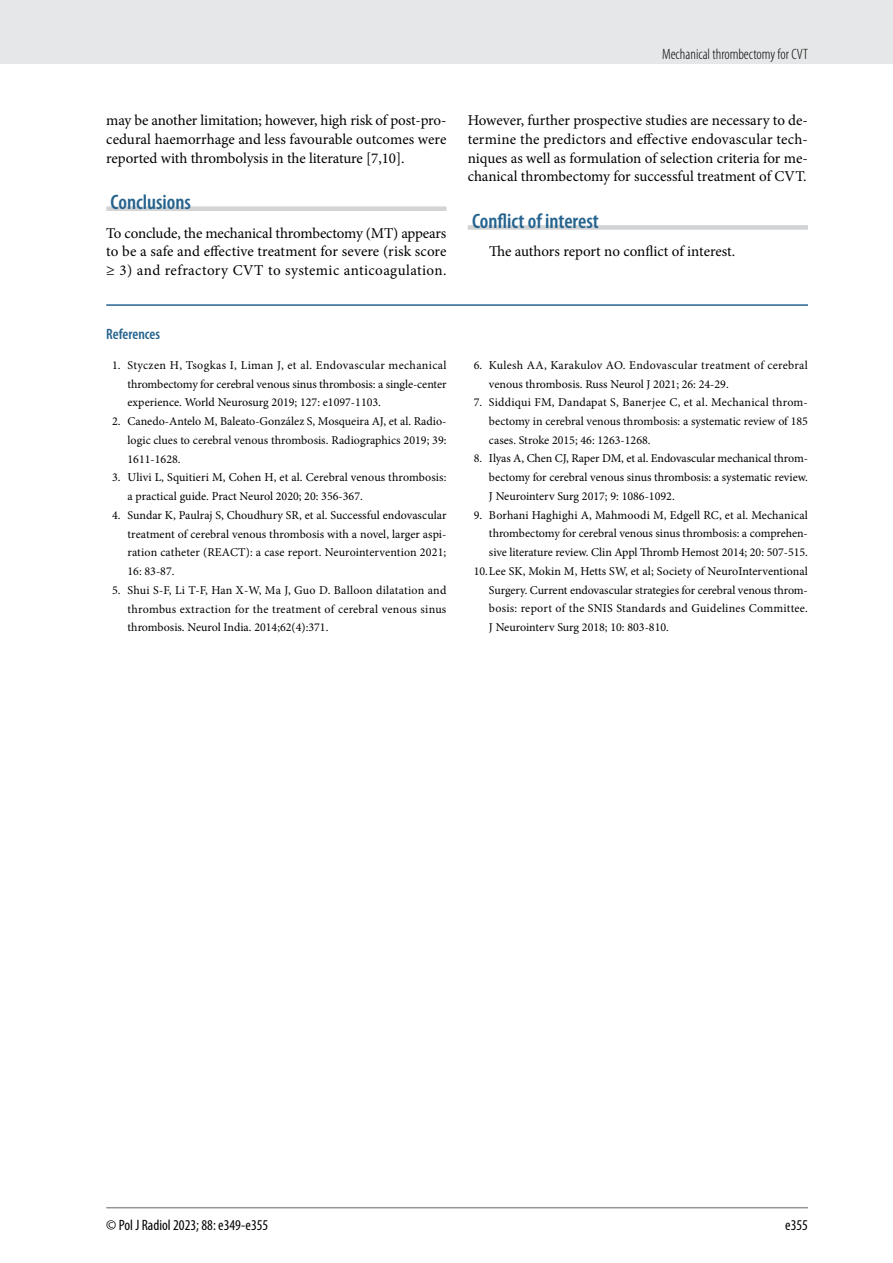
<style>
.page{position:relative;width:893px;height:1263px;background:#fff}
.page>*{position:absolute;margin:0;border:0;box-sizing:border-box;transform-origin:0 0}
.t1{font:600 condensed 21px "Myriad Pro";color:#25638e}
.t2{font:15px/18.8px "Minion Pro";color:#000;text-align:justify}
.t3{font:condensed 15px "Myriad Pro";color:#000}
.t4{font:300 condensed 15px "Myriad Pro";color:#000}
.t5{font:600 condensed 15px "Myriad Pro";color:#25638e}
.t6{font:12px/18.8px "Minion Pro";color:#000;text-align:justify}
.t7{font:12px "Minion Pro";letter-spacing:.02em;color:#000}
</style>
<div class="page">
<div style="left:0;top:0;width:893px;height:64px;background:#e6e7e8"></div>
<hr style="left:106px;top:1207px;width:702px;height:1px;background:#939598">
<div style="left:106px;top:206px;width:340px;height:5px;background:#d1d3d4"></div>
<div style="left:468px;top:225px;width:340px;height:5px;background:#d1d3d4"></div>
<hr style="left:106px;top:304px;width:702px;height:2px;background:#25638e">
<p class="t2" style="left:106px;top:111px;width:342px">may be another limitation; however, high risk of post-pro&shy;cedural haemorrhage and less favourable outcomes were reported with thrombolysis in the literature [7,10].</p>
<h1 class="t1" style="left:111px;top:189px;width:82px">Conclusions</h1>
<p class="t2" style="left:106px;top:223px;width:342px">To conclude, the mechanical thrombectomy (MT) appears to be a safe and effective treatment for severe (risk score ≥ 3) and refractory CVT to systemic anticoagulation.</p>
<p class="t5" style="left:106px;top:325px;width:55px">References</p>
<p class="t6" style="left:128px;top:356px;width:320px;text-indent:-15px">1. Styczen H, Tsogkas I, Liman J, et al. Endovascular mechanical thrombectomy for cerebral venous sinus thrombosis: a single-center experience. World Neurosurg 2019; 127: e1097-1103.</p>
<p class="t6" style="left:128px;top:412px;width:321px;text-indent:-15px">2. Canedo-Antelo M, Baleato-González S, Mosqueira AJ, et al. Radio&shy;logic clues to cerebral venous thrombosis. Radiographics 2019; 39:<br>1611-1628.</p>
<p class="t6" style="left:128px;top:468px;width:320px;text-indent:-15px">3. Ulivi L, Squitieri M, Cohen H, et al. Cerebral venous thrombosis: a practical guide. Pract Neurol 2020; 20: 356-367.</p>
<p class="t6" style="left:128px;top:506px;width:321px;text-indent:-15px">4. Sundar K, Paulraj S, Choudhury SR, et al. Successful endovascular treatment of cerebral venous thrombosis with a novel, larger aspi&shy;ration catheter (REACT): a case report. Neurointervention 2021; 16: 83-87.</p>
<p class="t6" style="left:128px;top:581px;width:320px;text-indent:-15px">5. Shui S-F, Li T-F, Han X-W, Ma J, Guo D. Balloon dilatation and thrombus extraction for the treatment of cerebral venous sinus thrombosis. Neurol India. 2014;62(4):371.</p>
<p class="t4" style="left:662px;top:45px;width:147px">Mechanical thrombectomy for CVT</p>
<p class="t2" style="left:468px;top:111px;width:342px">However, further prospective studies are necessary to de&shy;termine the predictors and effective endovascular tech&shy;niques as well as formulation of selection criteria for me&shy;chanical thrombectomy for successful treatment of CVT.</p>
<h1 class="t1" style="left:472px;top:208px;width:128px">Conflict of interest</h1>
<p class="t2" style="left:489px;top:242px;width:248px">The authors report no conflict of interest.</p>
<p class="t6" style="left:489px;top:356px;width:320px;text-indent:-15px">6. Kulesh AA, Karakulov AO. Endovascular treatment of cerebral venous thrombosis. Russ Neurol J 2021; 26: 24-29.</p>
<p class="t6" style="left:489px;top:393px;width:320px;text-indent:-15px">7. Siddiqui FM, Dandapat S, Banerjee C, et al. Mechanical throm&shy;bectomy in cerebral venous thrombosis: a systematic review of 185 cases. Stroke 2015; 46: 1263-1268.</p>
<p class="t6" style="left:489px;top:449px;width:321px;text-indent:-15px">8. Ilyas A, Chen CJ, Raper DM, et al. Endovascular mechanical throm&shy;bectomy for cerebral venous sinus thrombosis: a systematic review.<br>J Neurointerv Surg 2017; 9: 1086-1092.</p>
<p class="t6" style="left:474px;top:506px;width:336px">9. Borhani Haghighi A, Mahmoodi M, Edgell RC, et al. Mechanical</p>
<p class="t6" style="left:489px;top:524px;width:320px">thrombectomy for cerebral venous sinus thrombosis: a comprehen-</p>
<p class="t6" style="left:489px;top:543px;width:320px">sive literature review. Clin Appl Thromb Hemost 2014; 20: 507-515.</p>
<p class="t6" style="left:474px;top:562px;width:336px">10.Lee SK, Mokin M, Hetts SW, et al; Society of NeuroInterventional</p>
<p class="t6" style="left:489px;top:580px;width:320px">Surgery. Current endovascular strategies for cerebral venous throm-</p>
<p class="t7" style="left:489px;top:601px;width:320px">bosis: report of the SNIS Standards and Guidelines Committee.</p>
<p class="t6" style="left:489px;top:618px;width:181px">J Neurointerv Surg 2018; 10: 803-810.</p>
<p class="t3" style="left:106px;top:1216px;width:164px">© Pol J Radiol 2023; 88: e349-e355</p>
<p class="t3" style="left:785px;top:1216px;width:24px">e355</p>
</div>
